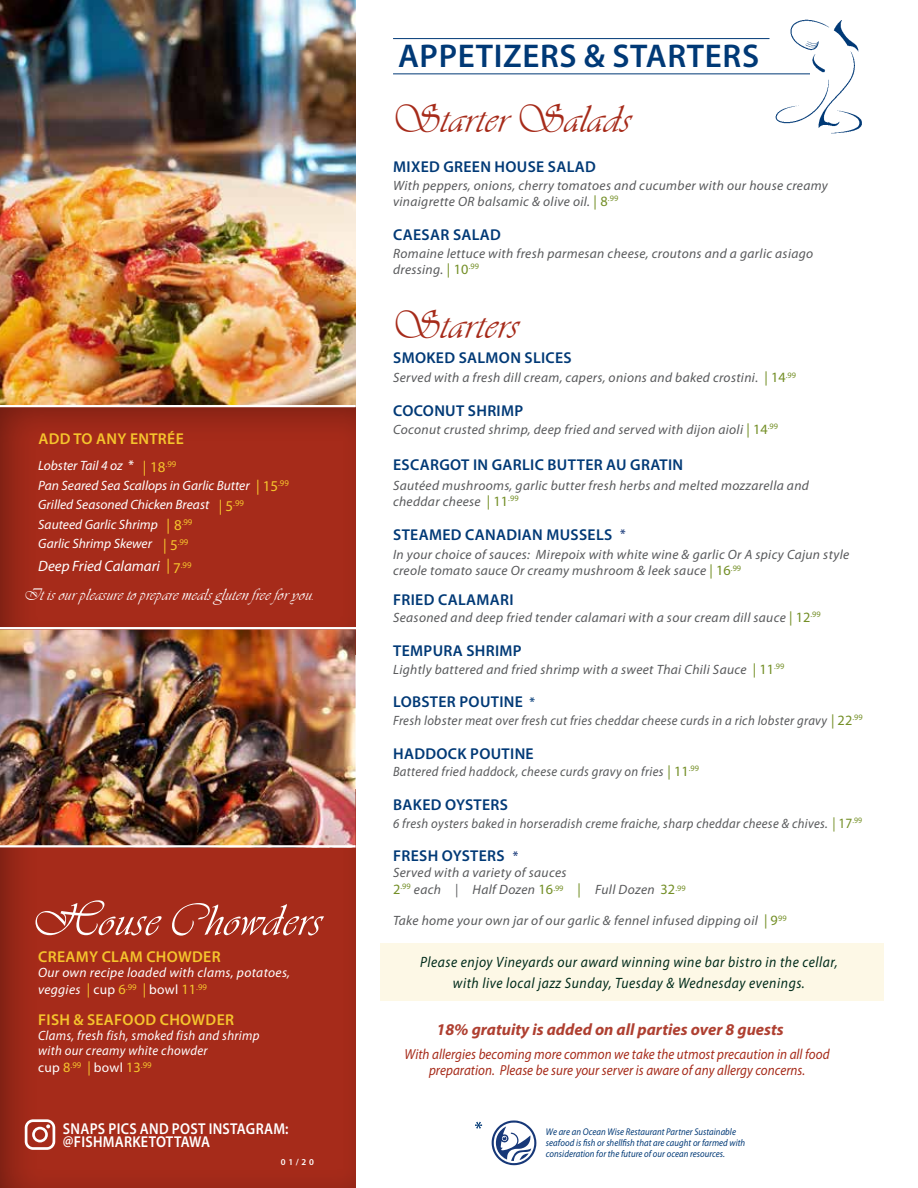
<style>
.page{position:relative;width:918px;height:1188px;background:#fff}
.page>*{position:absolute;margin:0;border:0;box-sizing:border-box;transform-origin:0 0}
.t1{font:40.5px "Vivaldi Let Plain";color:#a62b1a}
.t2{font:600 33px "Myriad Pro";letter-spacing:.02em;color:#003976}
.t3{font:17.25px "Vivaldi Let Plain";letter-spacing:.005em;color:#fff}
.t4{font:italic 700 16.5px "Myriad Pro";color:#af4031}
.t5{font:600 15.75px "Myriad Pro";letter-spacing:.02em;color:#003976}
.t6{font:600 15.75px "Myriad Pro";letter-spacing:.02em;color:#f5c42d}
.t7{font:600 15.75px/13.5px "Myriad Pro";letter-spacing:.02em;color:#fff;scale:.9 1}
.t8{font:italic 15px/21px "Myriad Pro";letter-spacing:.04em;color:#002b1a;text-align:center;scale:.91 1}
.t9{font:italic 15px "Myriad Pro";color:#fff}
.t10{font:italic 14.55px/16.2px "Myriad Pro";letter-spacing:.005em;color:#a62b1a;text-align:center;scale:.9 1}
.t11{font:italic 13.5px/16.5px "Myriad Pro";letter-spacing:.025em;color:#58595b}
.t12{font:italic 13.5px "Myriad Pro";letter-spacing:.025em;color:#58595b;scale:.94 1}
.t13{font:italic 13.5px/19.5px "Myriad Pro";letter-spacing:.005em;color:#fff}
.t14{font:italic 13.5px/16.5px "Myriad Pro";letter-spacing:.025em;color:#fff}
.t15{font:italic 13.5px/15px "Myriad Pro";letter-spacing:.025em;color:#fff;scale:.95 1}
.t16{font:13.5px "Myriad Pro";letter-spacing:.025em;color:#fff}
.t17{font:italic 9.75px/10.6px "Myriad Pro";letter-spacing:.005em;color:#003976;scale:.9 1}
.t18{font:600 9px "Myriad Pro";color:#fff}
.s1{font-weight:600;font-style:normal;font-size:12.75px}
.s2{font-style:normal;font-size:15px;color:#f5c42d}
.s3{font-style:normal;color:#f5c42d}
.s4{font-style:normal;font-size:14.25px;color:#f5c42d}
.s5{font-style:normal}
.s6{font-size:14.25px;color:#f5c42d}
.s7{font-style:normal;font-size:14.25px;color:#748f27}
.s8{font-size:12.75px;color:#173878}
.s9{font-size:12.75px}
</style>
<div class="page">
<div style="left:380px;top:944px;width:503px;height:57px;background:#fdf8e6"></div>
<img style="left:0;top:0;width:356px;height:400px">
<div style="left:0;top:400px;width:356px;height:255px;background:#000;opacity:.4"></div>
<div style="left:0;top:783px;width:357px;height:405px;background:#a62b1a"></div>
<hr style="left:393px;top:73px;width:417px;height:1px;background:#003976">
<hr style="left:0;top:405px;width:356px;height:2px;background:#fff">
<hr style="left:393px;top:38px;width:377px;height:1px;background:#003976">
<svg style="left:36px;top:900px;width:288px;height:36px"></svg>
<img style="left:771px;top:19px;width:91px;height:115px">
<img style="left:0;top:630px;width:356px;height:218px">
<hr style="left:0;top:627px;width:358px;height:2px;background:#fff">
<hr style="left:0;top:845px;width:356px;height:2px;background:#fff">
<svg style="left:492px;top:1120px;width:44px;height:45px"></svg>
<svg style="left:475px;top:1122px;width:7px;height:7px"></svg>
<svg style="left:25px;top:1119px;width:30px;height:31px"></svg>
<p class="t6" style="left:38px;top:429px;width:147px">ADD TO ANY ENTRÉE</p>
<p class="t13" style="left:38px;top:456px;width:252px">Lobster Tail 4 oz <span class="s1">*</span> <span class="s2">| 18</span><sup>.99<br></sup>Pan Seared Sea Scallops in Garlic Butter <span class="s2">| 15</span><sup>.99<br></sup>Grilled Seasoned Chicken Breast <span class="s2">| 5</span><sup>.99<br></sup>Sauteed Garlic Shrimp <span class="s2">| 8</span><sup>.99<br></sup>Garlic Shrimp Skewer <span class="s2">| 5</span><sup>.99</sup></p>
<p class="t9" style="left:38px;top:557px;width:155px">Deep Fried Calamari <span class="s3">| 7</span><sup>.99</sup></p>
<p class="t3" style="left:24px;top:585px;width:293px">It is our pleasure to prepare meals gluten free for you.</p>
<p class="t6" style="left:38px;top:947px;width:184px">CREAMY CLAM CHOWDER</p>
<p class="t14" style="left:38px;top:964px;width:254px">Our own recipe loaded with clams, potatoes, veggies <span class="s4">|</span> <span class="s5">cup</span> <span class="s4">6</span><sup>.99</sup> <span class="s4">|</span> <span class="s5">bowl</span> <span class="s4">11</span><sup>.99</sup></p>
<p class="t6" style="left:38px;top:1010px;width:197px">FISH &amp; SEAFOOD CHOWDER</p>
<p class="t15" style="left:38px;top:1028px;width:235px">Clams, fresh fish, smoked fish and shrimp with our creamy white chowder</p>
<p class="t16" style="left:38px;top:1059px;width:115px">cup <span class="s6">8</span><sup>.99</sup> <span class="s6">|</span> bowl <span class="s6">13</span><sup>.99</sup></p>
<p class="t7" style="left:63px;top:1121px;width:252px">SNAPS PICS AND POST INSTAGRAM: @FISHMARKETOTTAWA</p>
<p class="t18" style="left:281px;top:1156px;width:35px">01/20</p>
<h2 class="t2" style="left:398px;top:35px;width:363px">APPETIZERS &amp; STARTERS</h2>
<h1 class="t1" style="left:393px;top:97px;width:240px">Starter Salads</h1>
<p class="t5" style="left:393px;top:157px;width:204px">MIXED GREEN HOUSE SALAD</p>
<p class="t11" style="left:393px;top:177px;width:436px">With peppers, onions, cherry tomatoes and cucumber with our house creamy vinaigrette OR balsamic &amp; olive oil. <span class="s7">| 8</span><sup>.99</sup></p>
<p class="t5" style="left:393px;top:225px;width:109px">CAESAR SALAD</p>
<p class="t11" style="left:393px;top:245px;width:422px">Romaine lettuce with fresh parmesan cheese, croutons and a garlic asiago dressing. <span class="s7">| 10</span><sup>.99</sup></p>
<h1 class="t1" style="left:393px;top:303px;width:128px">Starters</h1>
<p class="t5" style="left:393px;top:348px;width:180px">SMOKED SALMON SLICES</p>
<p class="t11" style="left:393px;top:369px;width:405px">Served with a fresh dill cream, capers, onions and baked crostini. <span class="s7">| 14</span><sup>.99</sup></p>
<p class="t5" style="left:393px;top:401px;width:132px">COCONUT SHRIMP</p>
<p class="t11" style="left:393px;top:421px;width:387px">Coconut crusted shrimp, deep fried and served with dijon aioli <span class="s7">| 14</span><sup>.99</sup></p>
<p class="t5" style="left:393px;top:455px;width:291px">ESCARGOT IN GARLIC BUTTER AU GRATIN</p>
<p class="t11" style="left:393px;top:477px;width:417px">Sautéed mushrooms, garlic butter fresh herbs and melted mozzarella and cheddar cheese <span class="s7">| 11</span><sup>.99</sup></p>
<p class="t5" style="left:393px;top:524px;width:234px">STEAMED CANADIAN MUSSELS <span class="s8">*</span></p>
<p class="t11" style="left:393px;top:546px;width:458px">In your choice of sauces: Mirepoix with white wine &amp; garlic Or A spicy Cajun style creole tomato sauce Or creamy mushroom &amp; leek sauce <span class="s7">| 16</span><sup>.99</sup></p>
<p class="t5" style="left:393px;top:589px;width:122px">FRIED CALAMARI</p>
<p class="t11" style="left:393px;top:609px;width:429px">Seasoned and deep fried tender calamari with a sour cream dill sauce <span class="s7">| 12</span><sup>.99</sup></p>
<p class="t5" style="left:393px;top:641px;width:130px">TEMPURA SHRIMP</p>
<p class="t11" style="left:393px;top:661px;width:393px">Lightly battered and fried shrimp with a sweet Thai Chili Sauce <span class="s7">| 11</span><sup>.99</sup></p>
<p class="t5" style="left:393px;top:692px;width:143px">LOBSTER POUTINE <span class="s9">*</span></p>
<p class="t12" style="left:393px;top:712px;width:501px">Fresh lobster meat over fresh cut fries cheddar cheese curds in a rich lobster gravy <span class="s7">| 22</span><sup>.99</sup></p>
<p class="t5" style="left:393px;top:743px;width:142px">HADDOCK POUTINE</p>
<p class="t12" style="left:393px;top:763px;width:327px">Battered fried haddock, cheese curds gravy on fries <span class="s7">| 11</span><sup>.99</sup></p>
<p class="t5" style="left:393px;top:795px;width:116px">BAKED OYSTERS</p>
<p class="t12" style="left:393px;top:815px;width:501px">6 fresh oysters baked in horseradish creme fraiche, sharp cheddar cheese &amp; chives. <span class="s7">| 17</span><sup>.99</sup></p>
<p class="t5" style="left:393px;top:846px;width:127px">FRESH OYSTERS <span class="s8">*</span></p>
<p class="t11" style="left:393px;top:864px;width:294px">Served with a variety of sauces<br><span class="s7">2</span><sup>.99</sup> each | Half Dozen <span class="s7">16</span><sup>.99</sup> <span class="s7">|</span> Full Dozen <span class="s7">32</span><sup>.99</sup></p>
<p class="t11" style="left:393px;top:912px;width:395px">Take home your own jar of our garlic &amp; fennel infused dipping oil <span class="s7">| 9</span><sup>99</sup></p>
<p class="t8" style="left:420px;top:951px;width:460px">Please enjoy Vineyards our award winning wine bar bistro in the cellar, with live local jazz Sunday, Tuesday &amp; Wednesday evenings.</p>
<p class="t4" style="left:436px;top:1019px;width:349px">18% gratuity is added on all parties over 8 guests</p>
<p class="t10" style="left:405px;top:1045px;width:474px">With allergies becoming more common we take the utmost precaution in all food preparation. Please be sure your server is aware of any allergy concerns.</p>
<p class="t17" style="left:546px;top:1127px;width:223px">We are an Ocean Wise Restaurant Partner Sustainable seafood is fish or shellfish that are caught or farmed with consideration for the future of our ocean resources.</p>
</div>
